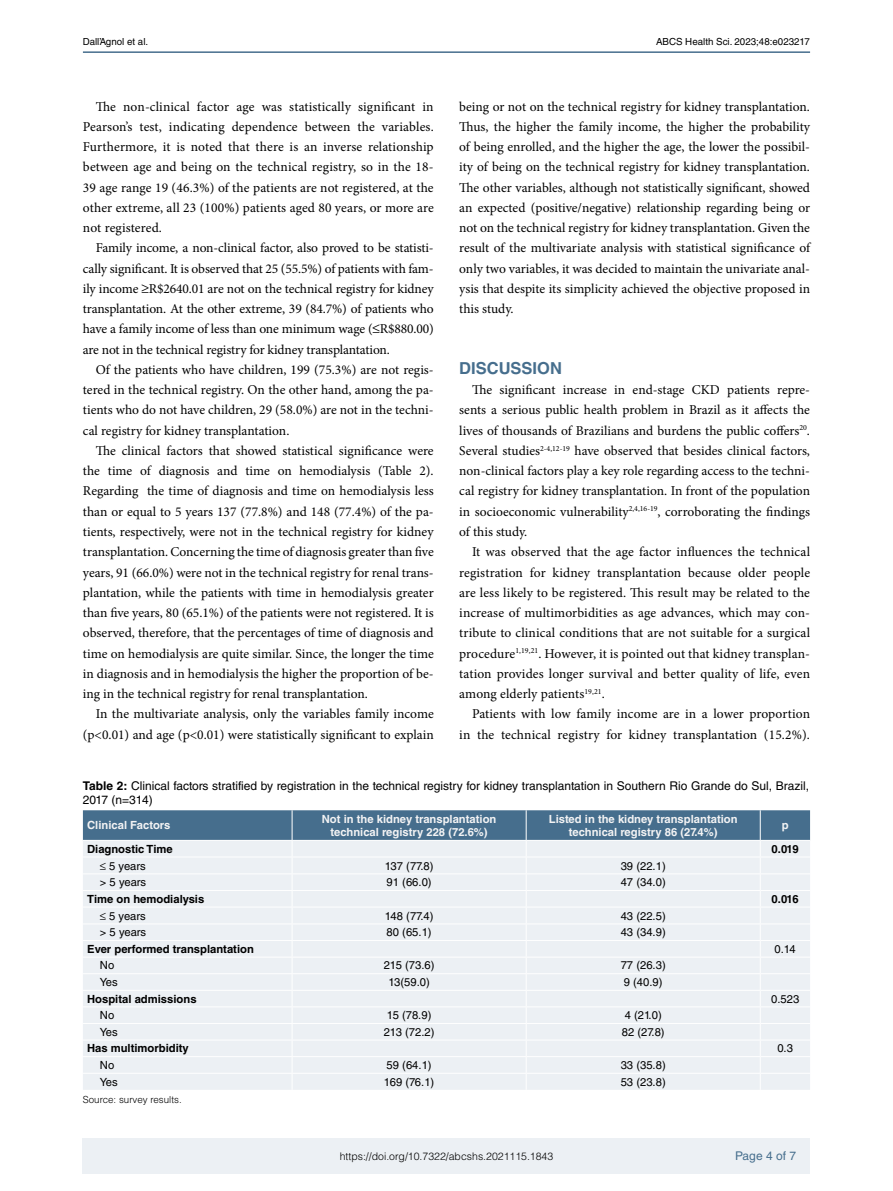
<style>
.page{position:relative;width:893px;height:1191px;background:#fff}
.page>*{position:absolute;margin:0;border:0;box-sizing:border-box;transform-origin:0 0}
.t1{font:700 16.5px "Helvetica LT Std";color:#466e8d}
.t2{font:13.5px/20.2px "Minion Pro";color:#000;text-align:justify}
.t3{font:12px/14.4px "Helvetica LT Std";color:#000}
.t4{font:12px "Helvetica LT Std";color:#466e8d}
.t5{font:11.25px "Helvetica LT Std";color:#000}
.t6{font:700 11.25px/13.5px "Helvetica LT Std";color:#f3f3f4;text-align:center}
.t7{font:700 11.25px "Helvetica LT Std";color:#000}
.t8{font:300 10.5px "Helvetica LT Std";color:#000}
.t9{font:9.75px "Helvetica LT Std";color:#000}
.t10{font:300 9.75px "Helvetica LT Std";color:#000}
.s1{font-weight:700}
</style>
<div class="page">
<hr style="left:83px;top:51px;width:727px;height:2px;background:#466e8d">
<div style="left:83px;top:1138px;width:727px;height:35px;background:#ecf0f4"></div>
<svg style="left:83px;top:810px;width:727px;height:279px;background:#dbe3e9"></svg>
<p class="t9" style="left:83px;top:36px;width:67px">Dall’Agnol et al.</p>
<p class="t9" style="left:656px;top:36px;width:156px">ABCS Health Sci. 2023;48:e023217</p>
<p class="t2" style="left:83px;top:96px;width:352px;text-indent:13px">The non-clinical factor age was statistically significant in Pearson’s test, indicating dependence between the variables.<br>Furthermore, it is noted that there is an inverse relationship between age and being on the technical registry, so in the 18- 39 age range 19 (46.3%) of the patients are not registered, at the other extreme, all 23 (100%) patients aged 80 years, or more are not registered.</p>
<p class="t2" style="left:83px;top:238px;width:352px;text-indent:13px">Family income, a non-clinical factor, also proved to be statisti&shy;cally significant. It is observed that 25 (55.5%) of patients with fam&shy;ily income ≥R$2640.01 are not on the technical registry for kidney transplantation. At the other extreme, 39 (84.7%) of patients who have a family income of less than one minimum wage (≤R$880.00) are not in the technical registry for kidney transplantation.</p>
<p class="t2" style="left:83px;top:359px;width:352px;text-indent:13px">Of the patients who have children, 199 (75.3%) are not regis&shy;tered in the technical registry. On the other hand, among the pa&shy;tients who do not have children, 29 (58.0%) are not in the techni&shy;cal registry for kidney transplantation.</p>
<p class="t2" style="left:83px;top:440px;width:352px;text-indent:13px">The clinical factors that showed statistical significance were the time of diagnosis and time on hemodialysis (Table 2).<br>Regarding the time of diagnosis and time on hemodialysis less than or equal to 5 years 137 (77.8%) and 148 (77.4%) of the pa&shy;tients, respectively, were not in the technical registry for kidney transplantation. Concerning the time of diagnosis greater than five years, 91 (66.0%) were not in the technical registry for renal trans&shy;plantation, while the patients with time in hemodialysis greater than five years, 80 (65.1%) of the patients were not registered. It is observed, therefore, that the percentages of time of diagnosis and time on hemodialysis are quite similar. Since, the longer the time in diagnosis and in hemodialysis the higher the proportion of be&shy;ing in the technical registry for renal transplantation.</p>
<p class="t2" style="left:83px;top:704px;width:352px;text-align:right">In the multivariate analysis, only the variables family income (p&lt;0.01) and age (p&lt;0.01) were statistically significant to explain</p>
<p class="t2" style="left:459px;top:96px;width:352px">being or not on the technical registry for kidney transplantation.<br>Thus, the higher the family income, the higher the probability of being enrolled, and the higher the age, the lower the possibil&shy;ity of being on the technical registry for kidney transplantation.<br>The other variables, although not statistically significant, showed an expected (positive/negative) relationship regarding being or not on the technical registry for kidney transplantation. Given the result of the multivariate analysis with statistical significance of only two variables, it was decided to maintain the univariate anal&shy;ysis that despite its simplicity achieved the objective proposed in this study.</p>
<p class="t1" style="left:459px;top:358px;width:104px">DISCUSSION</p>
<p class="t2" style="left:459px;top:380px;width:352px;text-indent:13px">The significant increase in end-stage CKD patients repre&shy;sents a serious public health problem in Brazil as it affects the lives of thousands of Brazilians and burdens the public coffers<sup>20</sup>.<br>Several studies<sup>2-4,12-19</sup> have observed that besides clinical factors, non-clinical factors play a key role regarding access to the techni&shy;cal registry for kidney transplantation. In front of the population in socioeconomic vulnerability<sup>2,4,16-19</sup>, corroborating the findings of this study.</p>
<p class="t2" style="left:459px;top:542px;width:352px;text-indent:13px">It was observed that the age factor influences the technical registration for kidney transplantation because older people are less likely to be registered. This result may be related to the increase of multimorbidities as age advances, which may con&shy;tribute to clinical conditions that are not suitable for a surgical procedure<sup>1,19,21</sup>. However, it is pointed out that kidney transplan&shy;tation provides longer survival and better quality of life, even among elderly patients<sup>19,21</sup>.</p>
<p class="t2" style="left:459px;top:704px;width:352px;text-align:right">Patients with low family income are in a lower proportion in the technical registry for kidney transplantation (15.2%).</p>
<p class="t3" style="left:83px;top:778px;width:728px"><span class="s1">Table 2:</span> Clinical factors stratified by registration in the technical registry for kidney transplantation in Southern Rio Grande do Sul, Brazil,<br>2017 (n=314)</p>
<p class="t6" style="left:87px;top:818px;width:85px">Clinical Factors</p>
<p class="t6" style="left:322px;top:811px;width:176px">Not in the kidney transplantation technical registry 228 (72.6%)</p>
<p class="t6" style="left:549px;top:811px;width:190px">Listed in the kidney transplantation technical registry 86 (27.4%)</p>
<p class="t6" style="left:782px;top:818px;width:8px">p</p>
<p class="t7" style="left:87px;top:842px;width:87px">Diagnostic Time</p>
<p class="t7" style="left:772px;top:842px;width:29px">0.019</p>
<p class="t5" style="left:100px;top:859px;width:47px">≤ 5 years</p>
<p class="t5" style="left:385px;top:859px;width:50px">137 (77.8)</p>
<p class="t5" style="left:621px;top:859px;width:47px">39 (22.1)</p>
<p class="t5" style="left:100px;top:875px;width:48px">&gt; 5 years</p>
<p class="t5" style="left:387px;top:875px;width:47px">91 (66.0)</p>
<p class="t5" style="left:621px;top:875px;width:47px">47 (34.0)</p>
<p class="t7" style="left:87px;top:892px;width:119px">Time on hemodialysis</p>
<p class="t7" style="left:772px;top:892px;width:29px">0.016</p>
<p class="t5" style="left:100px;top:909px;width:47px">≤ 5 years</p>
<p class="t5" style="left:385px;top:909px;width:50px">148 (77.4)</p>
<p class="t5" style="left:621px;top:909px;width:47px">43 (22.5)</p>
<p class="t5" style="left:100px;top:925px;width:48px">&gt; 5 years</p>
<p class="t5" style="left:387px;top:925px;width:47px">80 (65.1)</p>
<p class="t5" style="left:621px;top:925px;width:47px">43 (34.9)</p>
<p class="t7" style="left:87px;top:942px;width:168px">Ever performed transplantation</p>
<p class="t5" style="left:774px;top:942px;width:23px">0.14</p>
<p class="t5" style="left:100px;top:959px;width:16px">No</p>
<p class="t5" style="left:384px;top:959px;width:52px">215 (73.6)</p>
<p class="t5" style="left:621px;top:959px;width:47px">77 (26.3)</p>
<p class="t5" style="left:100px;top:975px;width:19px">Yes</p>
<p class="t5" style="left:388px;top:975px;width:43px">13(59.0)</p>
<p class="t5" style="left:624px;top:975px;width:40px">9 (40.9)</p>
<p class="t7" style="left:87px;top:991px;width:111px">Hospital admissions</p>
<p class="t5" style="left:771px;top:992px;width:30px">0.523</p>
<p class="t5" style="left:100px;top:1008px;width:16px">No</p>
<p class="t5" style="left:387px;top:1008px;width:46px">15 (78.9)</p>
<p class="t5" style="left:625px;top:1008px;width:39px">4 (21.0)</p>
<p class="t5" style="left:100px;top:1025px;width:19px">Yes</p>
<p class="t5" style="left:384px;top:1025px;width:52px">213 (72.2)</p>
<p class="t5" style="left:622px;top:1025px;width:44px">82 (27.8)</p>
<p class="t7" style="left:87px;top:1041px;width:103px">Has multimorbidity</p>
<p class="t5" style="left:777px;top:1042px;width:17px">0.3</p>
<p class="t5" style="left:100px;top:1058px;width:16px">No</p>
<p class="t5" style="left:387px;top:1058px;width:47px">59 (64.1)</p>
<p class="t5" style="left:621px;top:1058px;width:47px">33 (35.8)</p>
<p class="t5" style="left:100px;top:1075px;width:19px">Yes</p>
<p class="t5" style="left:384px;top:1075px;width:52px">169 (76.1)</p>
<p class="t5" style="left:621px;top:1075px;width:47px">53 (23.8)</p>
<p class="t10" style="left:83px;top:1093px;width:100px">Source: survey results.</p>
<p class="t8" style="left:340px;top:1149px;width:215px">https://doi.org/10.7322/abcshs.2021115.1843</p>
<p class="t4" style="left:735px;top:1148px;width:62px">Page 4 of 7</p>
</div>
